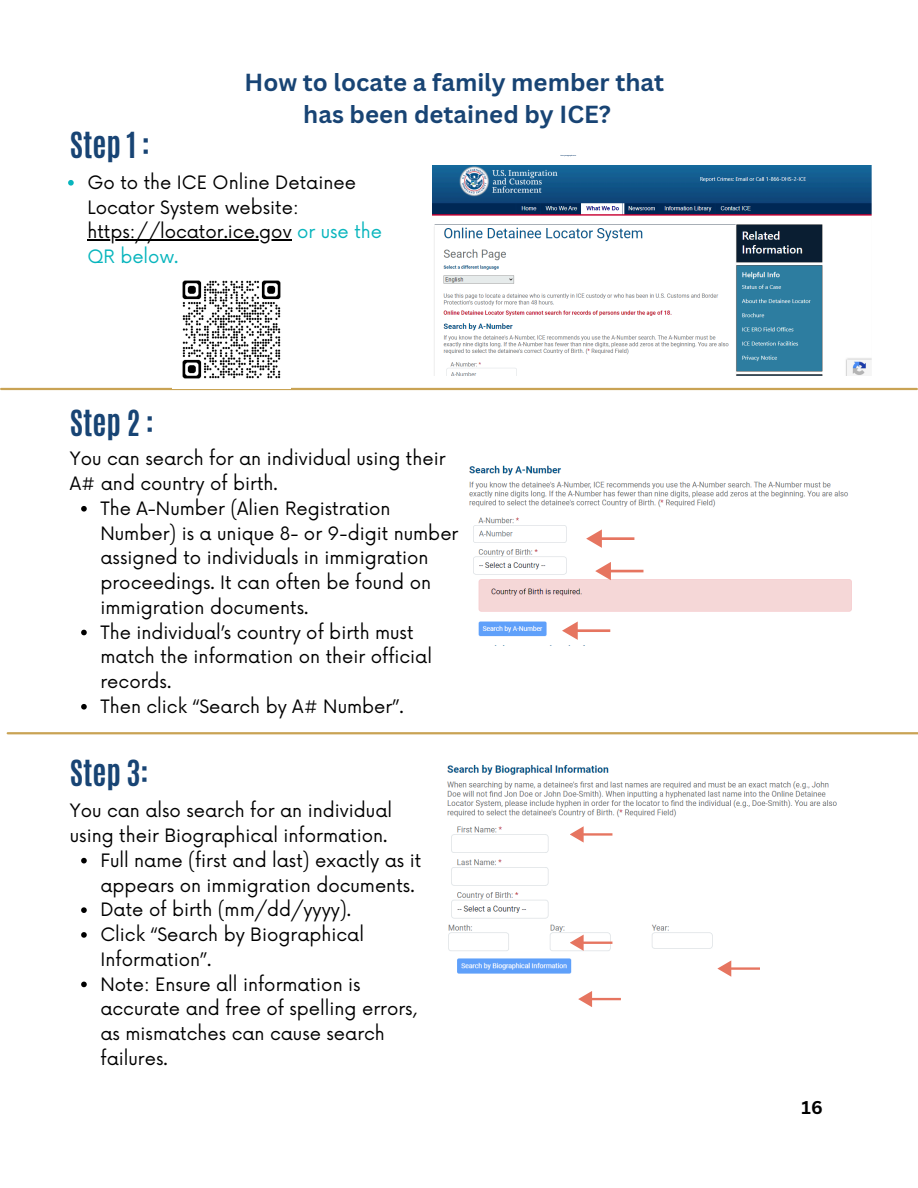
<style>
.page{position:relative;width:918px;height:1188px;background:#fff}
.page>*{position:absolute;margin:0;border:0;box-sizing:border-box;transform-origin:0 0}
.t1{font:700 30px "Antonio";color:#184474}
.t2{font:700 24px/32.7px "Canva Sans";color:#184474;text-align:center}
.t3{font:18px/24.8px "Now";color:#000}
.t4{font:700 18px "Canva Sans";color:#000}
.s1{color:#08b5bd}
</style>
<div class="page">
<img style="left:469px;top:465px;width:383px;height:181px">
<svg style="left:586px;top:529px;width:48px;height:19px"></svg>
<svg style="left:595px;top:562px;width:48px;height:18px"></svg>
<svg style="left:562px;top:621px;width:48px;height:19px"></svg>
<hr style="left:1px;top:388px;width:916px;height:2px;background:#c9a354">
<svg style="left:81px;top:506px;width:6px;height:6px"></svg>
<svg style="left:81px;top:630px;width:6px;height:5px"></svg>
<svg style="left:81px;top:704px;width:6px;height:6px"></svg>
<hr style="left:8px;top:732px;width:910px;height:2px;background:#c9a354">
<svg style="left:81px;top:858px;width:6px;height:5px"></svg>
<svg style="left:81px;top:907px;width:6px;height:6px"></svg>
<svg style="left:81px;top:932px;width:6px;height:6px"></svg>
<svg style="left:81px;top:982px;width:6px;height:5px"></svg>
<img style="left:432px;top:165px;width:440px;height:210px">
<img style="left:182px;top:280px;width:99px;height:99px">
<svg style="left:68px;top:180px;width:6px;height:6px"></svg>
<hr style="left:87px;top:240px;width:205px;height:1px;background:#000">
<img style="left:447px;top:764px;width:390px;height:210px">
<svg style="left:570px;top:826px;width:42px;height:17px"></svg>
<svg style="left:570px;top:935px;width:42px;height:16px"></svg>
<svg style="left:717px;top:960px;width:43px;height:17px"></svg>
<svg style="left:578px;top:991px;width:43px;height:16px"></svg>
<h1 class="t2" style="left:244px;top:65px;width:421px">How to locate a family member that has been detained by ICE?</h1>
<p class="t1" style="left:70px;top:124px;width:82px">STEP 1 :</p>
<p class="t3" style="left:87px;top:171px;width:270px">Go to the ICE Online Detainee<br>Locator System website:</p>
<h1 class="t3" style="left:87px;top:221px;width:296px">https://locator.ice.gov <span class="s1">or use the<br>QR below.</span></h1>
<p class="t1" style="left:70px;top:402px;width:86px">STEP 2 :</p>
<p class="t3" style="left:70px;top:447px;width:377px">You can search for an individual using their<br>A# and country of birth.</p>
<p class="t3" style="left:100px;top:497px;width:359px">The A-Number (Alien Registration Number) is a unique 8- or 9-digit number assigned to individuals in immigration proceedings. It can often be found on immigration documents.</p>
<p class="t3" style="left:100px;top:621px;width:333px">The individual’s country of birth must match the information on their official records.</p>
<p class="t3" style="left:100px;top:695px;width:305px">Then click “Search by A# Number”.</p>
<h3 class="t1" style="left:70px;top:752px;width:80px">STEP 3:</h3>
<p class="t3" style="left:70px;top:799px;width:324px">You can also search for an individual using their Biographical information.</p>
<h1 class="t3" style="left:100px;top:849px;width:322px">Full name (first and last) exactly as it appears on immigration documents.</h1>
<h3 class="t3" style="left:100px;top:898px;width:252px">Date of birth (mm/dd/yyyy).</h3>
<p class="t3" style="left:100px;top:923px;width:265px">Click “Search by Biographical<br>Information”.</p>
<p class="t3" style="left:100px;top:973px;width:318px">Note: Ensure all information is accurate and free of spelling errors, as mismatches can cause search failures.</p>
<p class="t4" style="left:802px;top:1094px;width:23px">16</p>
</div>
